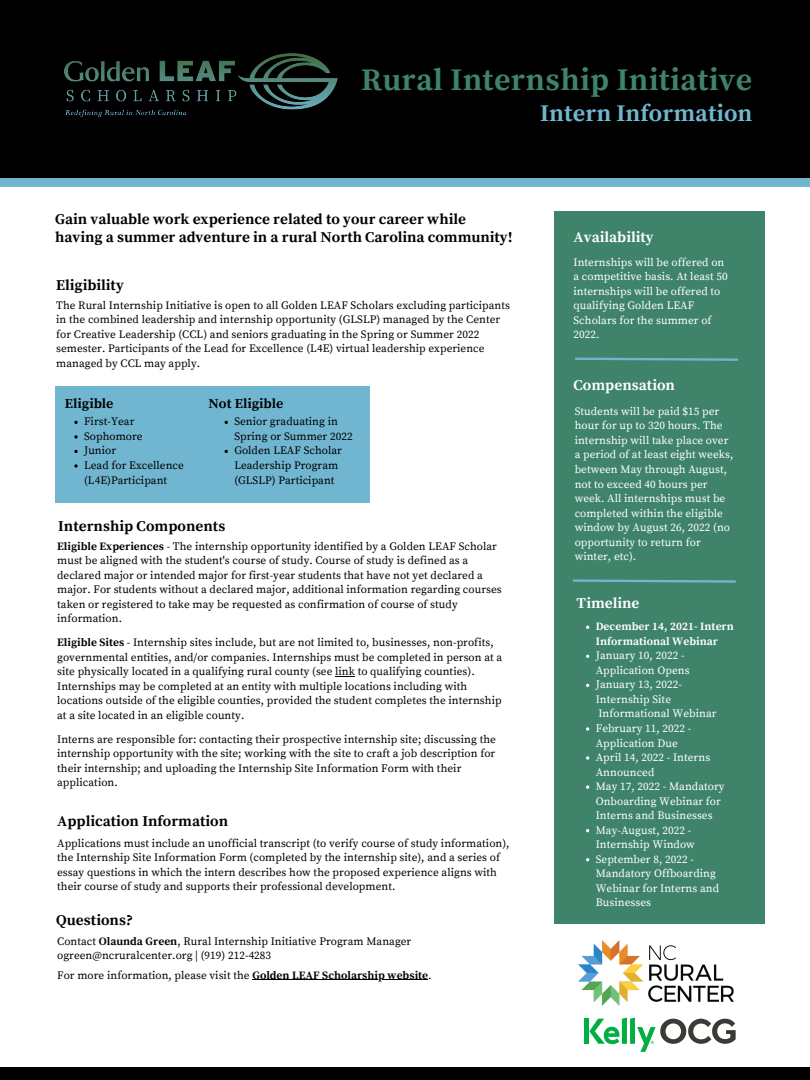
<style>
.page{position:relative;width:810px;height:1080px;background:#fff}
.page>*{position:absolute;margin:0;border:0;box-sizing:border-box;transform-origin:0 0}
.t1{font:700 31.25px "Source Serif Pro";letter-spacing:.01em;color:#3e836a}
.t2{font:700 23.75px "Source Serif Pro";letter-spacing:.005em;color:#71b6d1}
.t3{font:700 15px/18.2px "Source Serif Pro";color:#000}
.t4{font:700 15px "Source Serif Pro";letter-spacing:.005em;color:#fff}
.t5{font:700 13.75px "Source Serif Pro";letter-spacing:.005em;color:#000}
.t6{font:11.25px/14.5px "Source Serif Pro";letter-spacing:.005em;color:#000}
.t7{font:11.25px/14.5px "Source Serif Pro";letter-spacing:.005em;color:#fff}
.t8{font:700 11.25px/14.5px "Source Serif Pro";letter-spacing:.005em;color:#fff}
.s1{font-weight:700}
</style>
<div class="page">
<div style="left:0;top:168px;width:810px;height:19px;background:#71b6d1"></div>
<div style="left:0;top:0;width:810px;height:177px;background:#000"></div>
<div style="left:554px;top:211px;width:210px;height:713px;background:#3e836a"></div>
<svg style="left:574px;top:357px;width:165px;height:4px"></svg>
<svg style="left:572px;top:579px;width:164px;height:4px"></svg>
<div style="left:55px;top:386px;width:315px;height:116px;background:#71b6d1"></div>
<img style="left:579px;top:940px;width:154px;height:66px">
<div style="left:584px;top:1019px;width:5px;height:25px;background:#00ae42"></div>
<svg style="left:589px;top:1018px;width:147px;height:34px"></svg>
<img style="left:64px;top:53px;width:274px;height:65px">
<svg style="left:586px;top:727px;width:3px;height:4px"></svg>
<svg style="left:586px;top:756px;width:3px;height:4px"></svg>
<svg style="left:586px;top:785px;width:3px;height:4px"></svg>
<svg style="left:74px;top:421px;width:4px;height:3px"></svg>
<svg style="left:74px;top:435px;width:4px;height:4px"></svg>
<svg style="left:74px;top:450px;width:4px;height:3px"></svg>
<svg style="left:74px;top:464px;width:4px;height:4px"></svg>
<svg style="left:335px;top:676px;width:20px;height:1px"></svg>
<hr style="left:252px;top:979px;width:135px;height:1px;background:#000">
<hr style="left:387px;top:979px;width:41px;height:1px;background:#000">
<div style="left:0;top:1068px;width:810px;height:12px;background:#000"></div>
<p class="t1" style="left:361px;top:61px;width:393px">Rural Internship Initiative</p>
<p class="t2" style="left:540px;top:99px;width:214px">Intern Information</p>
<p class="t3" style="left:55px;top:210px;width:459px">Gain valuable work experience related to your career while having a summer adventure in a rural North Carolina community!</p>
<p class="t3" style="left:56px;top:276px;width:69px">Eligibility</p>
<p class="t6" style="left:56px;top:298px;width:455px">The Rural Internship Initiative is open to all Golden LEAF Scholars excluding participants in the combined leadership and internship opportunity (GLSLP) managed by the Center for Creative Leadership (CCL) and seniors graduating in the Spring or Summer 2022 semester. Participants of the Lead for Excellence (L4E) virtual leadership experience managed by CCL may apply.</p>
<p class="t5" style="left:65px;top:396px;width:50px">Eligible</p>
<p class="t6" style="left:84px;top:415px;width:52px">First-Year</p>
<p class="t6" style="left:84px;top:429px;width:60px">Sophomore</p>
<p class="t6" style="left:84px;top:444px;width:34px">Junior</p>
<p class="t6" style="left:84px;top:458px;width:101px">Lead for Excellence (L4E)Participant</p>
<p class="t5" style="left:208px;top:396px;width:76px">Not Eligible</p>
<p class="t6" style="left:234px;top:415px;width:120px">Senior graduating in<br>Spring or Summer 2022</p>
<p class="t6" style="left:234px;top:444px;width:109px">Golden LEAF Scholar<br>Leadership Program (GLSLP) Participant</p>
<p class="t3" style="left:58px;top:517px;width:169px">Internship Components</p>
<p class="t6" style="left:57px;top:539px;width:446px"><span class="s1">Eligible Experiences</span> - The internship opportunity identified by a Golden LEAF Scholar must be aligned with the student's course of study. Course of study is defined as a declared major or intended major for first-year students that have not yet declared a major. For students without a declared major, additional information regarding courses taken or registered to take may be requested as confirmation of course of study information.</p>
<p class="t6" style="left:57px;top:636px;width:447px"><span class="s1">Eligible Sites</span> - Internship sites include, but are not limited to, businesses, non-profits, governmental entities, and/or companies. Internships must be completed in person at a site physically located in a qualifying rural county (see link to qualifying counties).<br>Internships may be completed at an entity with multiple locations including with locations outside of the eligible counties, provided the student completes the internship at a site located in an eligible county.</p>
<p class="t6" style="left:57px;top:732px;width:440px">Interns are responsible for: contacting their prospective internship site; discussing the internship opportunity with the site; working with the site to craft a job description for their internship; and uploading the Internship Site Information Form with their application.</p>
<p class="t3" style="left:57px;top:812px;width:172px">Application Information</p>
<p class="t6" style="left:57px;top:836px;width:454px">Applications must include an unofficial transcript (to verify course of study information), the Internship Site Information Form (completed by the internship site), and a series of essay questions in which the intern describes how the proposed experience aligns with their course of study and supports their professional development.</p>
<p class="t3" style="left:56px;top:911px;width:78px">Questions?</p>
<p class="t6" style="left:57px;top:935px;width:356px">Contact <span class="s1">Olaunda Green</span>, Rural Internship Initiative Program Manager</p>
<p class="t6" style="left:57px;top:949px;width:216px">ogreen@ncruralcenter.org | (919) 212-4283</p>
<p class="t6" style="left:57px;top:968px;width:376px">For more information, please visit the <span class="s1">Golden LEAF Scholarship website</span>.</p>
<p class="t4" style="left:574px;top:229px;width:82px">Availability</p>
<p class="t7" style="left:574px;top:255px;width:156px">Internships will be offered on a competitive basis. At least 50 internships will be offered to qualifying Golden LEAF<br>Scholars for the summer of<br>2022.</p>
<p class="t4" style="left:574px;top:376px;width:103px">Compensation</p>
<p class="t7" style="left:575px;top:404px;width:160px">Students will be paid $15 per hour for up to 320 hours. The internship will take place over a period of at least eight weeks, between May through August, not to exceed 40 hours per week. All internships must be completed within the eligible window by August 26, 2022 (no opportunity to return for winter, etc).</p>
<p class="t4" style="left:577px;top:594px;width:64px">Timeline</p>
<p class="t8" style="left:596px;top:620px;width:140px">December 14, 2021- Intern<br>Informational Webinar</p>
<p class="t7" style="left:596px;top:649px;width:95px">January 10, 2022 -<br>Application Opens</p>
<p class="t7" style="left:596px;top:678px;width:122px">January 13, 2022-<br>Internship Site<br>Informational Webinar</p>
<p class="t7" style="left:596px;top:721px;width:97px">February 11, 2022 -<br>Application Due</p>
<p class="t7" style="left:596px;top:751px;width:116px">April 14, 2022 - Interns<br>Announced</p>
<p class="t7" style="left:596px;top:780px;width:130px">May 17, 2022 - Mandatory<br>Onboarding Webinar for<br>Interns and Businesses</p>
<p class="t7" style="left:596px;top:823px;width:101px">May-August, 2022 -<br>Internship Window</p>
<p class="t7" style="left:596px;top:852px;width:125px">September 8, 2022 -<br>Mandatory Offboarding<br>Webinar for Interns and<br>Businesses</p>
</div>
